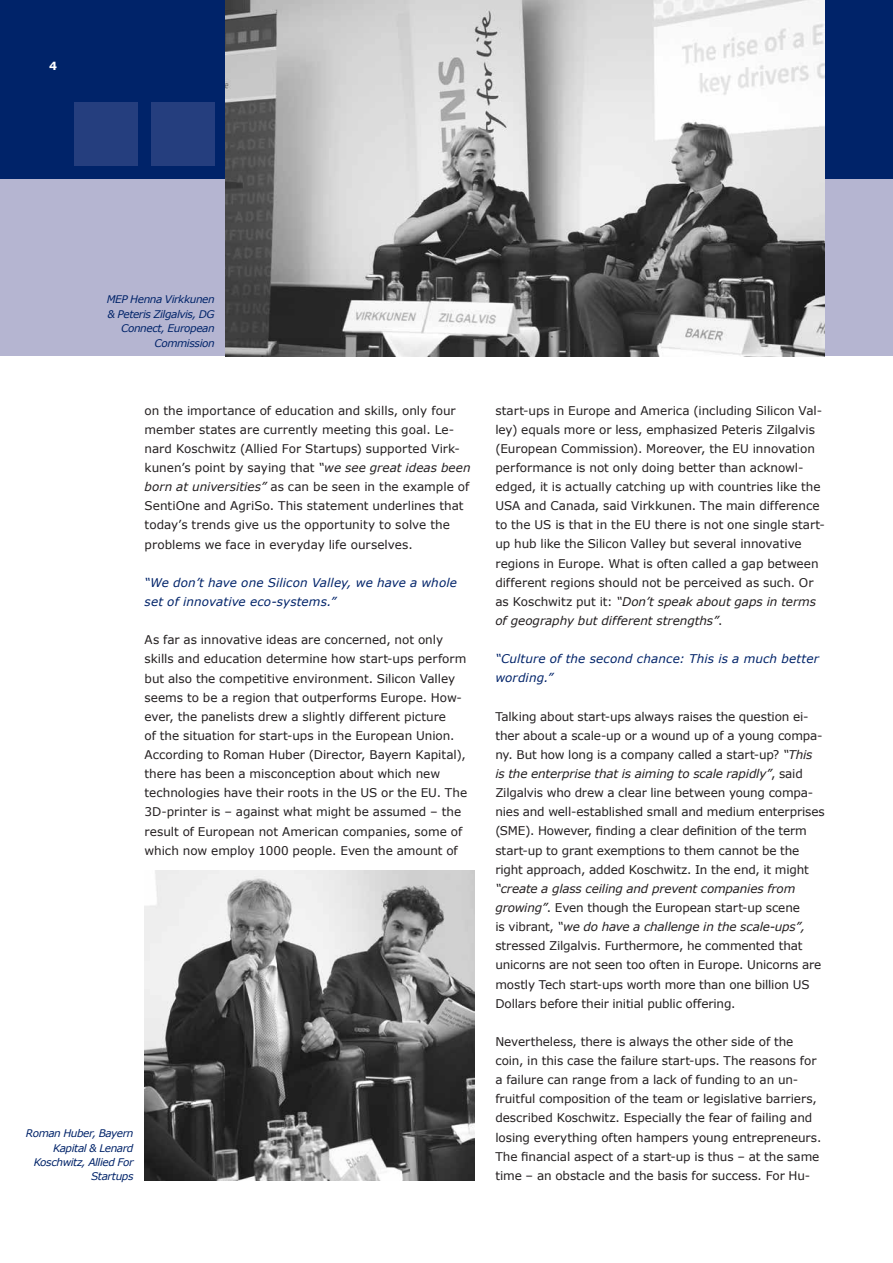
<style>
.page{position:relative;width:893px;height:1263px;background:#fff}
.page>*{position:absolute;margin:0;border:0;box-sizing:border-box;transform-origin:0 0}
.t1{font:12px/19.2px "Verdana";letter-spacing:-.005em;color:#231f20}
.t2{font:italic 12px/19.2px "Verdana";letter-spacing:.01em;color:#002369}
.t3{font:700 11.25px "Verdana";color:#fff}
.t4{font:italic 10.5px/14.4px "Verdana";letter-spacing:-.04em;color:#002369;text-align:right}
.s1{font-style:italic}
</style>
<div class="page">
<div style="left:0;top:0;width:893px;height:356px;background:#b5b5d1"></div>
<div style="left:0;top:0;width:893px;height:179px;background:#002369"></div>
<div style="left:151px;top:102px;width:64px;height:64px;background:#253e7e"></div>
<div style="left:74px;top:102px;width:64px;height:64px;background:#253e7e"></div>
<img style="left:145px;top:870px;width:329px;height:310px">
<img style="left:226px;top:0;width:599px;height:356px">
<p class="t3" style="left:49px;top:58px;width:9px">4</p>
<p class="t4" style="left:107px;top:292px;width:109px">MEP Henna Virkkunen &amp; Peteris Zilgalvis, DG<br>Connect, European<br>Commission</p>
<p class="t1" style="left:145px;top:400px;width:328px">on the importance of education and skills, only four member states are currently meeting this goal. Le&shy;nard Koschwitz (Allied For Startups) supported Virk&shy;kunen’s point by saying that <span class="s1">“we see great ideas been born at universities”</span> as can be seen in the example of SentiOne and AgriSo. This statement underlines that today’s trends give us the opportunity to solve the problems we face in everyday life ourselves.</p>
<p class="t2" style="left:145px;top:573px;width:314px">“We don’t have one Silicon Valley, we have a whole set of innovative eco-systems.”</p>
<p class="t1" style="left:145px;top:630px;width:324px">As far as innovative ideas are concerned, not only skills and education determine how start-ups perform but also the competitive environment. Silicon Valley seems to be a region that outperforms Europe. How&shy;ever, the panelists drew a slightly different picture<br>of the situation for start-ups in the European Union.<br>According to Roman Huber (Director, Bayern Kapital), there has been a misconception about which new technologies have their roots in the US or the EU. The 3D-printer is – against what might be assumed – the result of European not American companies, some of which now employ 1000 people. Even the amount of</p>
<p class="t4" style="left:26px;top:1126px;width:109px">Roman Huber, Bayern<br>Kapital &amp; Lenard<br>Koschwitz, Allied For<br>Startups</p>
<p class="t1" style="left:495px;top:400px;width:331px">start-ups in Europe and America (including Silicon Val&shy;ley) equals more or less, emphasized Peteris Zilgalvis (European Commission). Moreover, the EU innovation performance is not only doing better than acknowl&shy;edged, it is actually catching up with countries like the USA and Canada, said Virkkunen. The main difference to the US is that in the EU there is not one single start&shy;up hub like the Silicon Valley but several innovative regions in Europe. What is often called a gap between different regions should not be perceived as such. Or as Koschwitz put it: <span class="s1">“Don’t speak about gaps in terms of geography but different strengths”</span>.</p>
<p class="t2" style="left:495px;top:649px;width:325px">“Culture of the second chance: This is a much better wording.”</p>
<p class="t1" style="left:495px;top:707px;width:331px">Talking about start-ups always raises the question ei&shy;ther about a scale-up or a wound up of a young compa&shy;ny. But how long is a company called a start-up? <span class="s1">“This<br>is the enterprise that is aiming to scale rapidly”</span>, said Zilgalvis who drew a clear line between young compa&shy;nies and well-established small and medium enterprises (SME). However, finding a clear definition of the term start-up to grant exemptions to them cannot be the right approach, added Koschwitz. In the end, it might</p>
<p class="t1" style="left:495px;top:879px;width:328px"><span class="s1">“create a glass ceiling and prevent companies from growing”</span>. Even though the European start-up scene<br>is vibrant, <span class="s1">“we do have a challenge in the scale-ups”, </span>stressed Zilgalvis. Furthermore, he commented that unicorns are not seen too often in Europe. Unicorns are mostly Tech start-ups worth more than one billion US Dollars before their initial public offering.</p>
<p class="t1" style="left:495px;top:1032px;width:327px">Nevertheless, there is always the other side of the coin, in this case the failure start-ups. The reasons for a failure can range from a lack of funding to an un&shy;fruitful composition of the team or legislative barriers, described Koschwitz. Especially the fear of failing and losing everything often hampers young entrepreneurs.<br>The financial aspect of a start-up is thus – at the same time – an obstacle and the basis for success. For Hu-</p>
</div>
